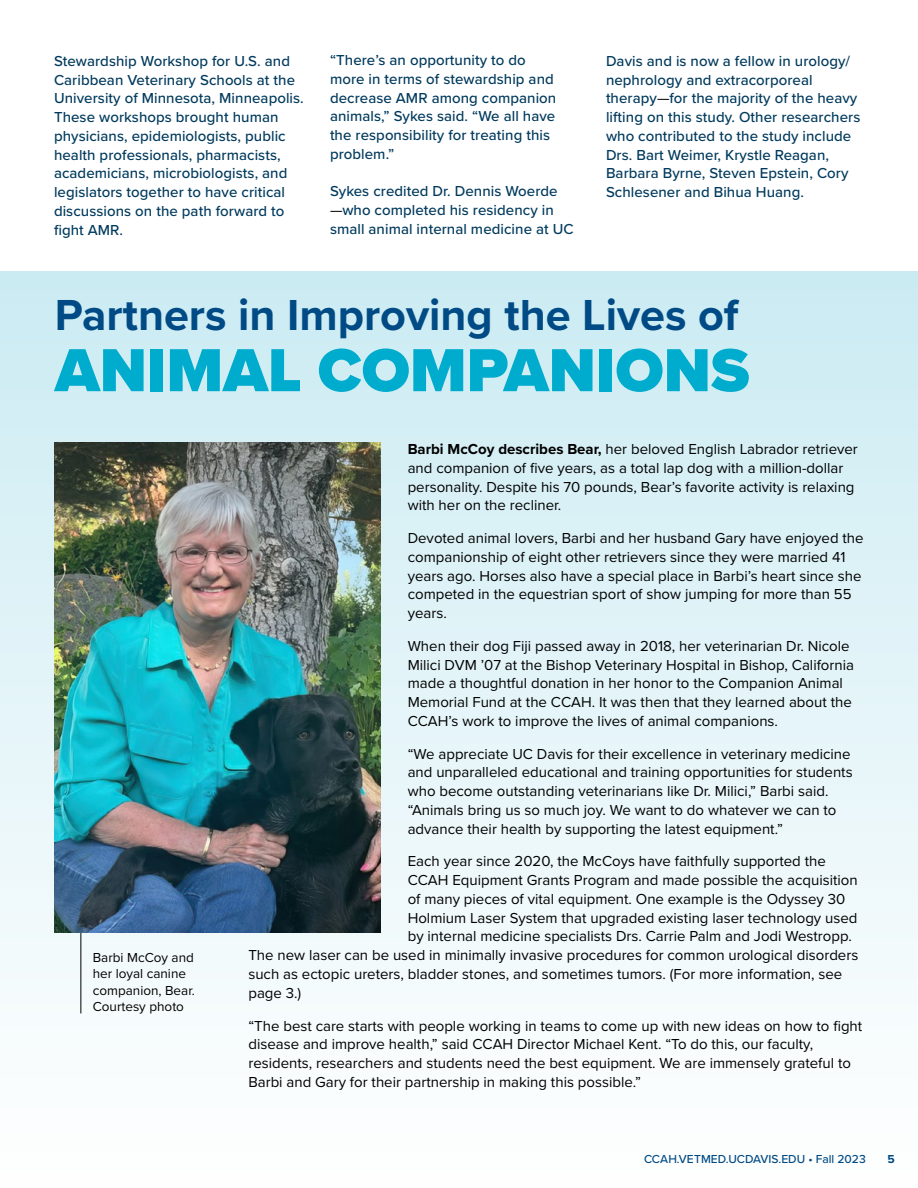
<style>
.page{position:relative;width:918px;height:1188px;background:#fff}
.page>*{position:absolute;margin:0;border:0;box-sizing:border-box;transform-origin:0 0}
.t1{font:900 63px "Proxima Nova";color:#00accd}
.t2{font:700 45px "Proxima Nova";color:#004b85}
.t3{font:15px/18.8px "Proxima Nova";color:#000}
.t4{font:500 15px/18.8px "Proxima Nova";letter-spacing:.005em;color:#003a5d}
.t5{font:13.5px/16.5px "Proxima Nova";color:#000}
.t6{font:500 12px "Proxima Nova";color:#004b85}
.t7{font:700 12px "Proxima Nova";color:#004b85}
.s1{font-weight:400;color:#000}
.s2{font-weight:700}
</style>
<div class="page">
<div style="left:0;top:271px;width:918px;height:917px;background:linear-gradient(to bottom,#cbebf3,#fff)"></div>
<hr style="left:80px;top:905px;width:1px;height:108px;background:#000">
<img style="left:54px;top:443px;width:327px;height:489px">
<p class="t4" style="left:54px;top:51px;width:251px">Stewardship Workshop for U.S. and Caribbean Veterinary Schools at the University of Minnesota, Minneapolis.<br>These workshops brought human physicians, epidemiologists, public health professionals, pharmacists, academicians, microbiologists, and legislators together to have critical discussions on the path forward to fight AMR.</p>
<p class="t4" style="left:330px;top:50px;width:228px">“There’s an opportunity to do more in terms of stewardship and decrease AMR among companion animals,” Sykes said. “We all have the responsibility for treating this problem.”</p>
<p class="t4" style="left:330px;top:181px;width:245px">Sykes credited Dr. Dennis Woerde <span class="s1">—</span>who completed his residency in small animal internal medicine at UC</p>
<p class="t4" style="left:606px;top:51px;width:256px">Davis and is now a fellow in urology/ nephrology and extracorporeal therapy<span class="s1">—</span>for the majority of the heavy lifting on this study. Other researchers who contributed to the study include Drs. Bart Weimer, Krystle Reagan, Barbara Byrne, Steven Epstein, Cory Schlesener and Bihua Huang.</p>
<h2 class="t2" style="left:55px;top:281px;width:685px">Partners in Improving the Lives of</h2>
<h1 class="t1" style="left:55px;top:323px;width:696px">ANIMAL COMPANIONS</h1>
<p class="t5" style="left:93px;top:948px;width:104px">Barbi McCoy and her loyal canine companion, Bear.<br>Courtesy photo</p>
<p class="t3" style="left:408px;top:439px;width:452px"><span class="s2">Barbi McCoy describes Bear,</span> her beloved English Labrador retriever and companion of five years, as a total lap dog with a million-dollar personality. Despite his 70 pounds, Bear’s favorite activity is relaxing with her on the recliner.</p>
<p class="t3" style="left:408px;top:528px;width:457px">Devoted animal lovers, Barbi and her husband Gary have enjoyed the companionship of eight other retrievers since they were married 41 years ago. Horses also have a special place in Barbi’s heart since she competed in the equestrian sport of show jumping for more than 55 years.</p>
<p class="t3" style="left:408px;top:636px;width:448px">When their dog Fiji passed away in 2018, her veterinarian Dr. Nicole Milici DVM ’07 at the Bishop Veterinary Hospital in Bishop, California made a thoughtful donation in her honor to the Companion Animal Memorial Fund at the CCAH. It was then that they learned about the CCAH’s work to improve the lives of animal companions.</p>
<p class="t3" style="left:408px;top:744px;width:446px">“We appreciate UC Davis for their excellence in veterinary medicine and unparalleled educational and training opportunities for students who become outstanding veterinarians like Dr. Milici,” Barbi said. “Animals bring us so much joy. We want to do whatever we can to advance their health by supporting the latest equipment.”</p>
<p class="t3" style="left:408px;top:851px;width:420px">Each year since 2020, the McCoys have faithfully supported the</p>
<p class="t3" style="left:408px;top:870px;width:452px">CCAH Equipment Grants Program and made possible the acquisition</p>
<p class="t3" style="left:408px;top:889px;width:439px">of many pieces of vital equipment. One example is the Odyssey 30</p>
<p class="t3" style="left:408px;top:908px;width:451px">Holmium Laser System that upgraded existing laser technology used</p>
<p class="t3" style="left:408px;top:926px;width:446px">by internal medicine specialists Drs. Carrie Palm and Jodi Westropp.</p>
<p class="t3" style="left:248px;top:945px;width:611px">The new laser can be used in minimally invasive procedures for common urological disorders</p>
<p class="t3" style="left:248px;top:964px;width:596px">such as ectopic ureters, bladder stones, and sometimes tumors. (For more information, see</p>
<p class="t3" style="left:248px;top:983px;width:54px">page 3.)</p>
<p class="t3" style="left:248px;top:1015px;width:615px">“The best care starts with people working in teams to come up with new ideas on how to fight disease and improve health,” said CCAH Director Michael Kent. “To do this, our faculty, residents, researchers and students need the best equipment. We are immensely grateful to Barbi and Gary for their partnership in making this possible.”</p>
<p class="t6" style="left:644px;top:1150px;width:223px">CCAH.VETMED.UCDAVIS.EDU • Fall 2023</p>
<p class="t7" style="left:887px;top:1150px;width:9px">5</p>
</div>
